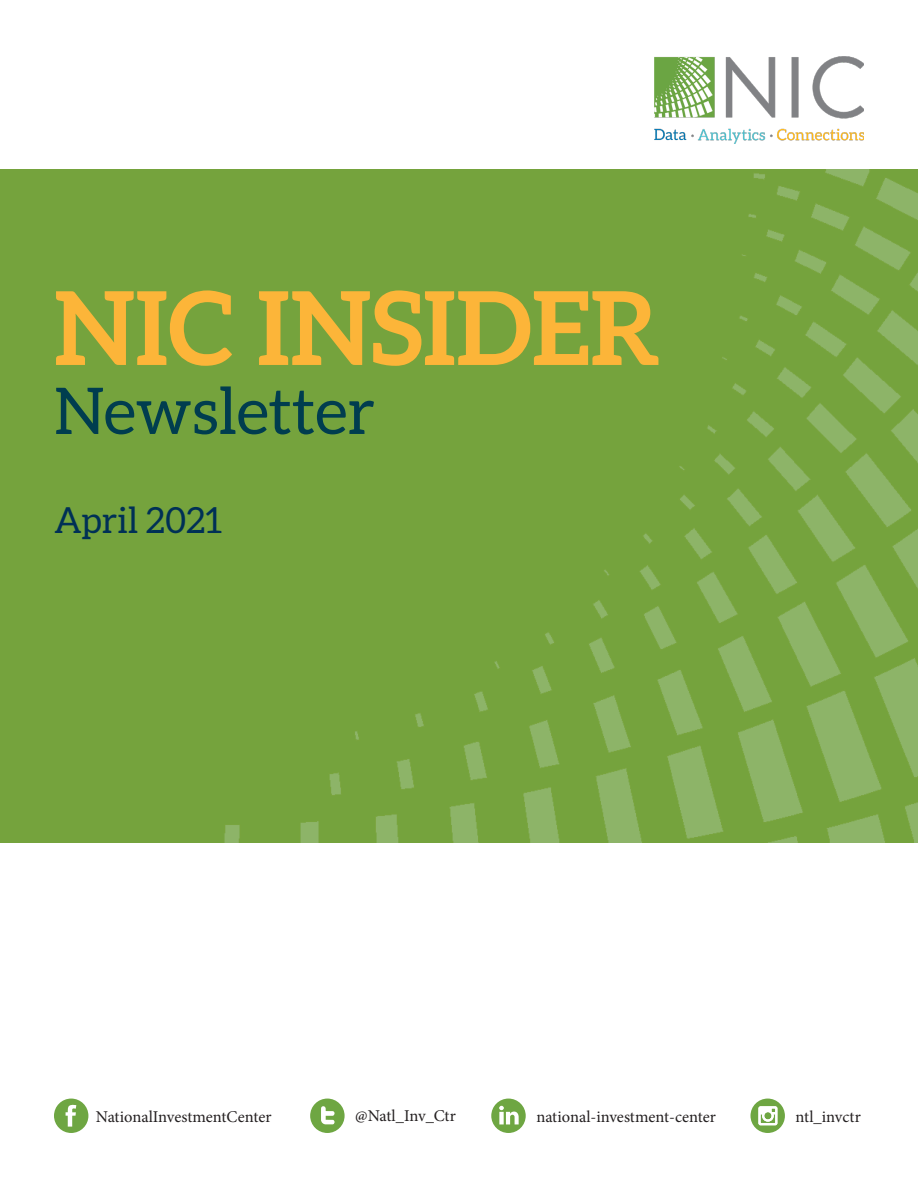
<style>
.page{position:relative;width:918px;height:1188px;background:#fff}
.page>*{position:absolute;margin:0;border:0;box-sizing:border-box;transform-origin:0 0}
.t1{font:700 102px "Aleo";color:#fcb539}
.t2{font:64.5px "Aleo";color:#003d4f}
.t3{font:36px "Aleo";color:#003056}
.t4{font:16.5px "Minion Pro";letter-spacing:-.005em;color:#231f20}
</style>
<div class="page">
<img style="left:0;top:169px;width:918px;height:674px">
<img style="left:654px;top:56px;width:210px;height:88px">
<div style="left:54px;top:1099px;width:34px;height:34px;background:#6ea642;border-radius:50%"></div>
<svg style="left:66px;top:1104px;width:10px;height:23px"></svg>
<div style="left:310px;top:1099px;width:35px;height:34px;background:#6ea642;border-radius:50%"></div>
<svg style="left:321px;top:1106px;width:14px;height:18px"></svg>
<div style="left:750px;top:1099px;width:35px;height:34px;background:#6ea642;border-radius:50%"></div>
<svg style="left:758px;top:1106px;width:19px;height:19px"></svg>
<div style="left:491px;top:1099px;width:35px;height:34px;background:#6ea642;border-radius:50%"></div>
<svg style="left:499px;top:1106px;width:20px;height:18px"></svg>
<p class="t1" style="left:54px;top:269px;width:608px">NIC INSIDER</p>
<p class="t2" style="left:54px;top:375px;width:323px">Newsletter</p>
<p class="t3" style="left:54px;top:500px;width:170px">April 2021</p>
<p class="t4" style="left:96px;top:1106px;width:177px">NationalInvestmentCenter</p>
<p class="t4" style="left:355px;top:1105px;width:102px">@Natl_Inv_Ctr</p>
<p class="t4" style="left:536px;top:1106px;width:181px">national-investment-center</p>
<p class="t4" style="left:796px;top:1106px;width:67px">ntl_invctr</p>
</div>
